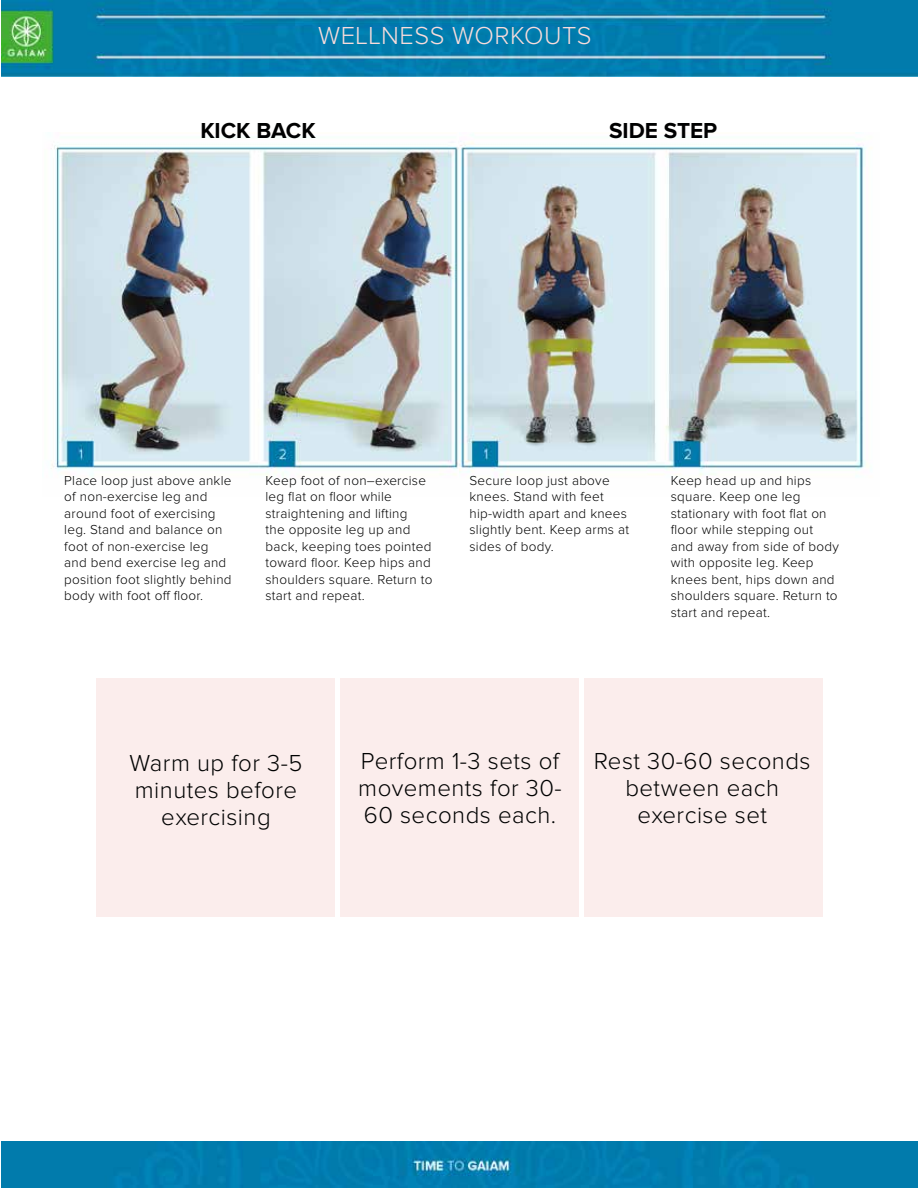
<style>
.page{position:relative;width:918px;height:1188px;background:#fff}
.page>*{position:absolute;margin:0;border:0;box-sizing:border-box;transform-origin:0 0}
.t1{font:300 25.5px "Proxima Nova";letter-spacing:.02em;color:#f8dcdb}
.t2{font:300 24px/27px "Proxima Nova";letter-spacing:.02em;color:#000101;text-align:center}
.t3{font:700 22.5px "Proxima Nova";color:#000101}
.t4{font:300 13.5px/16.5px "Proxima Nova";letter-spacing:.02em;color:#000101}
</style>
<div class="page">
<img style="left:1px;top:0;width:917px;height:76px">
<img style="left:1px;top:1142px;width:917px;height:46px">
<div style="left:96px;top:678px;width:239px;height:239px;background:#fbedec"></div>
<div style="left:340px;top:678px;width:239px;height:239px;background:#fbedec"></div>
<div style="left:584px;top:678px;width:239px;height:239px;background:#fbedec"></div>
<img style="left:51px;top:132px;width:818px;height:345px">
<h1 class="t1" style="left:318px;top:24px;width:275px">WELLNESS WORKOUTS</h1>
<h3 class="t3" style="left:200px;top:120px;width:117px">KICK BACK</h3>
<h3 class="t3" style="left:609px;top:120px;width:110px">SIDE STEP</h3>
<p class="t4" style="left:64px;top:472px;width:169px">Place loop just above ankle of non-exercise leg and around foot of exercising leg. Stand and balance on foot of non-exercise leg and bend exercise leg and position foot slightly behind body with foot off floor.</p>
<p class="t4" style="left:265px;top:472px;width:168px">Keep foot of non–exercise leg flat on floor while straightening and lifting<br>the opposite leg up and back, keeping toes pointed toward floor. Keep hips and shoulders square. Return to start and repeat.</p>
<p class="t4" style="left:470px;top:472px;width:161px">Secure loop just above knees. Stand with feet hip-width apart and knees slightly bent. Keep arms at sides of body.</p>
<p class="t4" style="left:671px;top:472px;width:170px">Keep head up and hips square. Keep one leg stationary with foot flat on floor while stepping out and away from side of body with opposite leg. Keep knees bent, hips down and shoulders square. Return to start and repeat.</p>
<h2 class="t2" style="left:130px;top:750px;width:174px">Warm up for 3-5 minutes before exercising</h2>
<h2 class="t2" style="left:358px;top:748px;width:205px;text-align:justify">Perform 1-3 sets of movements for 30- 60 seconds each.</h2>
<h2 class="t2" style="left:594px;top:748px;width:218px">Rest 30-60 seconds between each exercise set</h2>
</div>
